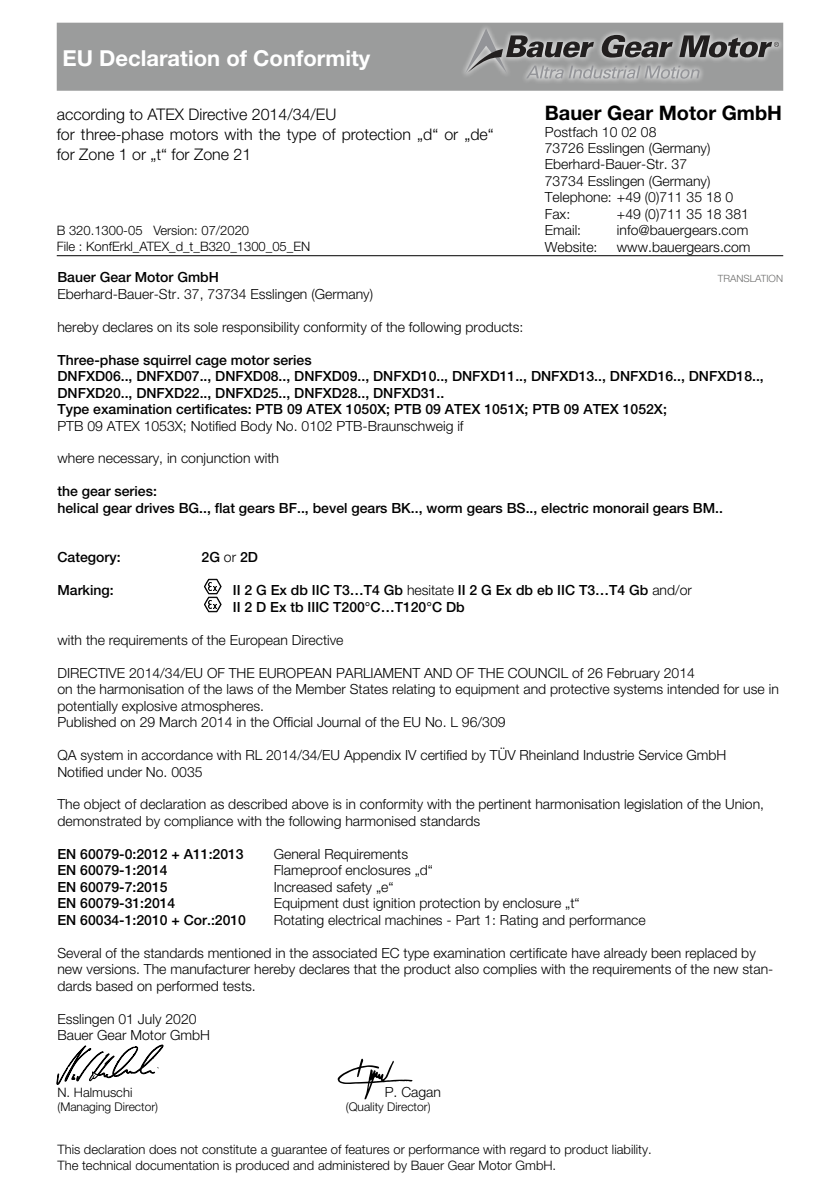
<style>
.page{position:relative;width:840px;height:1191px;background:#fff}
.page>*{position:absolute;margin:0;border:0;box-sizing:border-box;transform-origin:0 0}
._1_Titel_weiß_Übersc{font:700 22px "Helvetica Neue LT Std";color:#fff}
._1_Titel1{font:700 20px "Helvetica Neue LT Std";color:#000}
._3_Absatz_8{font:300 16px/20px "Helvetica Neue LT Std";color:#000}
.Sicherheitshinweis{font:300 14px/16.4px "Helvetica Neue LT Std";color:#000}
.Sicherheitshinweis-2{font:500 14px/16.4px "Helvetica Neue LT Std";color:#000}
._8_Sicherheitshinwei{font:300 14px "Helvetica Neue LT Std";color:#000}
.Sicherheitshinweis-3{font:300 13px "Helvetica Neue LT Std";color:#000}
._4_TextTabelleKlein{font:300 13px "Helvetica Neue LT Std";color:#000}
._8_Sicherheitshinwei-2{font:300 13px "Helvetica Neue LT Std";color:#000}
._4_TextTabelleKlein-2{font:300 12px "Helvetica Neue LT Std";color:#000}
._4_Tabelle_5_70{font:300 10px "Helvetica Neue LT Std";color:#6e6e6d}
.s1{font-weight:300}
</style>
<div class="page">
<div style="left:57px;top:23px;width:725px;height:68px;background:#9b9c9c"></div>
<div style="left:459px;top:22px;width:325px;height:62px;background:#fff;opacity:.75"></div>
<svg style="left:465px;top:28px;width:313px;height:51px;background:#909091"></svg>
<svg style="left:204px;top:579px;width:17px;height:33px"></svg>
<svg style="left:337px;top:1058px;width:75px;height:41px"></svg>
<hr style="left:57px;top:255px;width:725px;height:1px;background:#000">
<svg style="left:57px;top:1044px;width:106px;height:40px"></svg>
<p class="_1_Titel_weiß_Übersc" style="left:62px;top:44px;width:309px">EU Declaration of Conformity</p>
<p class="_1_Titel1" style="left:544px;top:101px;width:239px">Bauer Gear Motor GmbH</p>
<p class="_8_Sicherheitshinwei" style="left:544px;top:123px;width:113px">Postfach 10 02 08</p>
<p class="_8_Sicherheitshinwei" style="left:544px;top:139px;width:167px">73726 Esslingen (Germany)</p>
<p class="_8_Sicherheitshinwei" style="left:544px;top:156px;width:144px">Eberhard-Bauer-Str. 37</p>
<p class="_8_Sicherheitshinwei" style="left:544px;top:172px;width:167px">73734 Esslingen (Germany)</p>
<p class="_8_Sicherheitshinwei" style="left:544px;top:189px;width:190px">Telephone: +49 (0)711 35 18 0</p>
<p class="_8_Sicherheitshinwei" style="left:544px;top:205px;width:27px">Fax:</p>
<p class="_8_Sicherheitshinwei" style="left:616px;top:205px;width:133px">+49 (0)711 35 18 381</p>
<p class="_8_Sicherheitshinwei" style="left:544px;top:222px;width:38px">Email:</p>
<p class="_8_Sicherheitshinwei" style="left:616px;top:222px;width:133px">info@bauergears.com</p>
<p class="_8_Sicherheitshinwei" style="left:544px;top:238px;width:54px">Website:</p>
<p class="_8_Sicherheitshinwei" style="left:616px;top:238px;width:135px">www.bauergears.com</p>
<p class="_3_Absatz_8" style="left:57px;top:104px;width:281px">according to ATEX Directive 2014/34/EU</p>
<p class="_3_Absatz_8" style="left:57px;top:124px;width:438px">for three-phase motors with the type of protection „d“ or „de“ for Zone 1 or „t“ for Zone 21</p>
<p class="_4_TextTabelleKlein" style="left:57px;top:223px;width:194px">B 320.1300-05 Version: 07/2020</p>
<p class="_4_TextTabelleKlein" style="left:57px;top:238px;width:255px">File : KonfErkl_ATEX_d_t_B320_1300_05_EN</p>
<p class="Sicherheitshinweis-2" style="left:57px;top:269px;width:163px">Bauer Gear Motor GmbH</p>
<p class="Sicherheitshinweis" style="left:57px;top:285px;width:317px">Eberhard-Bauer-Str. 37, 73734 Esslingen (Germany)</p>
<p class="Sicherheitshinweis" style="left:57px;top:318px;width:467px">hereby declares on its sole responsibility conformity of the following products:</p>
<p class="Sicherheitshinweis-2" style="left:57px;top:351px;width:255px">Three-phase squirrel cage motor series</p>
<p class="Sicherheitshinweis-2" style="left:57px;top:368px;width:707px">DNFXD06.., DNFXD07.., DNFXD08.., DNFXD09.., DNFXD10.., DNFXD11.., DNFXD13.., DNFXD16.., DNFXD18..,<br>DNFXD20.., DNFXD22.., DNFXD25.., DNFXD28.., DNFXD31..</p>
<p class="Sicherheitshinweis-2" style="left:57px;top:401px;width:610px">Type examination certificates: PTB 09 ATEX 1050X; PTB 09 ATEX 1051X; PTB 09 ATEX 1052X;</p>
<p class="Sicherheitshinweis" style="left:57px;top:417px;width:407px">PTB 09 ATEX 1053X; Notified Body No. 0102 PTB-Braunschweig if</p>
<p class="Sicherheitshinweis" style="left:57px;top:450px;width:223px">where necessary, in conjunction with</p>
<p class="Sicherheitshinweis-2" style="left:57px;top:483px;width:101px">the gear series:</p>
<p class="Sicherheitshinweis-2" style="left:57px;top:499px;width:666px">helical gear drives BG.., flat gears BF.., bevel gears BK.., worm gears BS.., electric monorail gears BM..</p>
<p class="Sicherheitshinweis-2" style="left:57px;top:549px;width:65px">Category:</p>
<p class="Sicherheitshinweis-2" style="left:201px;top:549px;width:58px">2G <span class="s1">or</span> 2D</p>
<p class="Sicherheitshinweis-2" style="left:57px;top:582px;width:58px">Marking:</p>
<p class="Sicherheitshinweis-2" style="left:233px;top:582px;width:460px">II 2 G Ex db IIC T3…T4 Gb <span class="s1">hesitate</span> II 2 G Ex db eb IIC T3…T4 Gb <span class="s1">and/or</span></p>
<p class="Sicherheitshinweis-2" style="left:233px;top:598px;width:233px">II 2 D Ex tb IIIC T200°C…T120°C Db</p>
<p class="Sicherheitshinweis" style="left:57px;top:631px;width:287px">with the requirements of the European Directive</p>
<p class="Sicherheitshinweis" style="left:57px;top:664px;width:638px">DIRECTIVE 2014/34/EU OF THE EUROPEAN PARLIAMENT AND OF THE COUNCIL of 26 February 2014</p>
<p class="Sicherheitshinweis" style="left:57px;top:680px;width:722px">on the harmonisation of the laws of the Member States relating to equipment and protective systems intended for use in potentially explosive atmospheres.</p>
<p class="Sicherheitshinweis" style="left:57px;top:713px;width:449px">Published on 29 March 2014 in the Official Journal of the EU No. L 96/309</p>
<p class="Sicherheitshinweis" style="left:57px;top:746px;width:670px">QA system in accordance with RL 2014/34/EU Appendix IV certified by TÜV Rheinland Industrie Service GmbH</p>
<p class="Sicherheitshinweis" style="left:57px;top:763px;width:146px">Notified under No. 0035</p>
<p class="Sicherheitshinweis" style="left:57px;top:796px;width:707px">The object of declaration as described above is in conformity with the pertinent harmonisation legislation of the Union, demonstrated by compliance with the following harmonised standards</p>
<p class="Sicherheitshinweis-2" style="left:57px;top:845px;width:188px">EN 60079-0:2012 + A11:2013</p>
<p class="Sicherheitshinweis" style="left:273px;top:845px;width:136px">General Requirements</p>
<p class="Sicherheitshinweis-2" style="left:57px;top:862px;width:111px">EN 60079-1:2014</p>
<p class="Sicherheitshinweis" style="left:273px;top:862px;width:161px">Flameproof enclosures „d“</p>
<p class="Sicherheitshinweis-2" style="left:57px;top:878px;width:111px">EN 60079-7:2015</p>
<p class="Sicherheitshinweis" style="left:273px;top:878px;width:121px">Increased safety „e“</p>
<p class="Sicherheitshinweis-2" style="left:57px;top:895px;width:119px">EN 60079-31:2014</p>
<p class="Sicherheitshinweis" style="left:273px;top:895px;width:307px">Equipment dust ignition protection by enclosure „t“</p>
<p class="Sicherheitshinweis-2" style="left:57px;top:911px;width:190px">EN 60034-1:2010 + Cor.:2010</p>
<p class="Sicherheitshinweis" style="left:273px;top:911px;width:373px">Rotating electrical machines - Part 1: Rating and performance</p>
<p class="Sicherheitshinweis" style="left:57px;top:944px;width:717px">Several of the standards mentioned in the associated EC type examination certificate have already been replaced by new versions. The manufacturer hereby declares that the product also complies with the requirements of the new stan&shy;dards based on performed tests.</p>
<p class="Sicherheitshinweis" style="left:57px;top:1010px;width:141px">Esslingen 01 July 2020</p>
<p class="Sicherheitshinweis" style="left:57px;top:1026px;width:154px">Bauer Gear Motor GmbH</p>
<p class="_4_Tabelle_5_70" style="left:717px;top:272px;width:67px">TRANSLATION</p>
<p class="_8_Sicherheitshinwei-2" style="left:57px;top:1084px;width:76px">N. Halmuschi</p>
<p class="_8_Sicherheitshinwei" style="left:384px;top:1083px;width:58px">P. Cagan</p>
<p class="_4_TextTabelleKlein-2" style="left:57px;top:1099px;width:102px">(Managing Director)</p>
<p class="_4_TextTabelleKlein-2" style="left:345px;top:1099px;width:86px">(Quality Director)</p>
<p class="Sicherheitshinweis-3" style="left:57px;top:1141px;width:595px">This declaration does not constitute a guarantee of features or performance with regard to product liability.</p>
<p class="Sicherheitshinweis-3" style="left:57px;top:1157px;width:500px">The technical documentation is produced and administered by Bauer Gear Motor GmbH.</p>
</div>
